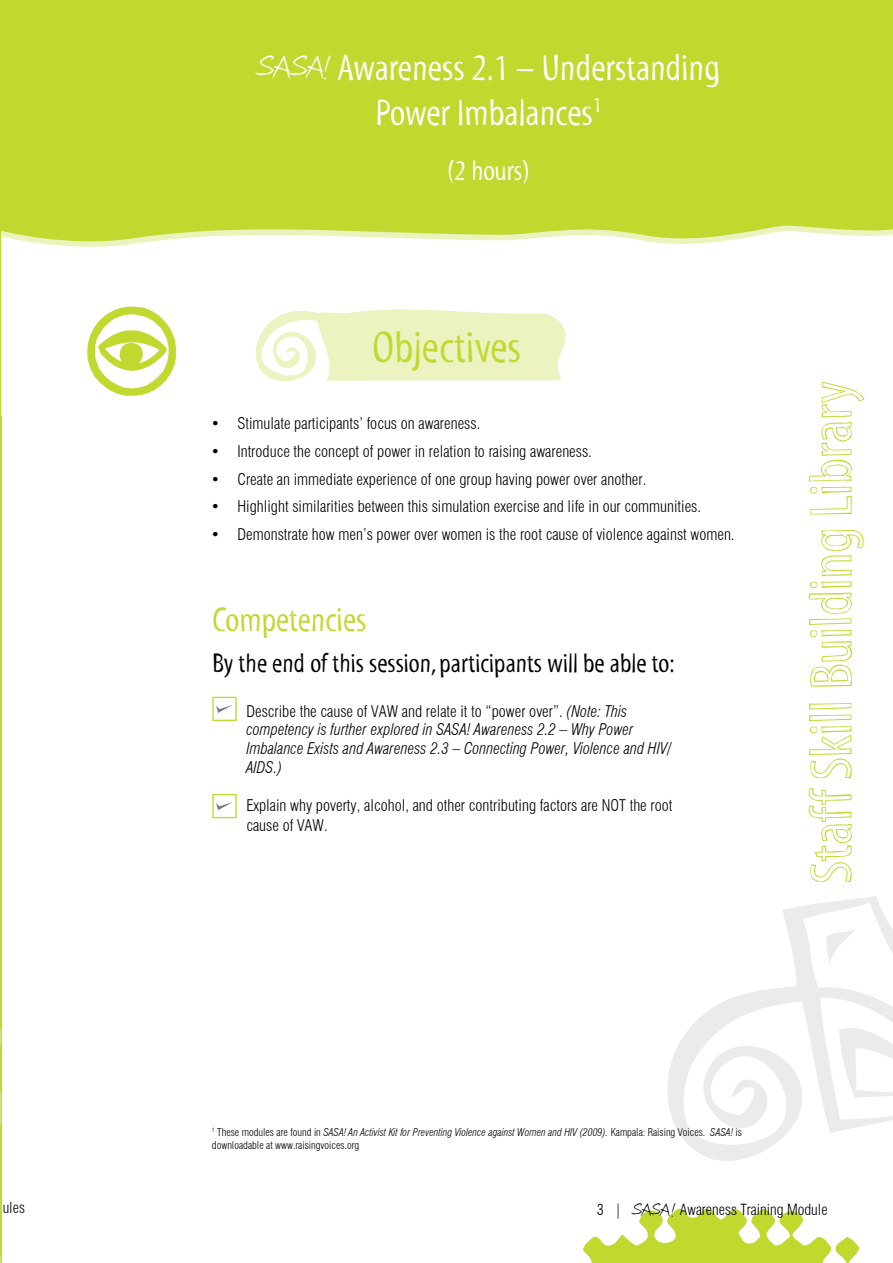
<style>
.page{position:relative;width:893px;height:1263px;background:#fff}
.page>*{position:absolute;margin:0;border:0;box-sizing:border-box;transform-origin:0 0}
.t1{font:60.15px "Myriad Std Sketch";color:#c1d82f}
.t2{font:45px "Myriad Tilt";color:#c1d82f}
.t3{font:37.5px/45px "Myriad Tilt";color:#fff;text-align:center}
.t4{font:34.5px "Myriad Tilt";color:#c1d82f}
.t5{font:28.5px "Myriad Tilt";color:#fff}
.t6{font:27px "Myriad Tilt";color:#000}
.t7{font:300 condensed 15.75px/19.8px "Swiss 721 BT";color:#000}
.t8{font:italic 300 condensed 15.75px/18.9px "Swiss 721 BT";color:#000}
.t9{font:300 condensed 15px "Swiss 721 BT";color:#000}
.t10{font:300 condensed 10.5px/12.6px "Swiss 721 BT";color:#000}
.s1{font-family:"Attractmorewomen"}
.s2{font-style:normal}
.s3{font-style:italic}
.s4{font-family:"Attractmorewomen";font-weight:400;font-stretch:normal;font-size:21px}
</style>
<div class="page">
<svg style="left:583px;top:1208px;width:277px;height:55px"></svg>
<svg style="left:667px;top:896px;width:226px;height:265px"></svg>
<svg style="left:825px;top:928px;width:31px;height:38px"></svg>
<svg style="left:839px;top:1019px;width:54px;height:79px"></svg>
<div style="left:0;top:0;width:892px;height:221px;background:#c1d82f"></div>
<svg style="left:255px;top:309px;width:311px;height:72px"></svg>
<div style="left:212px;top:697px;width:25px;height:24px;background:#fff;border:1px solid #c1d82f"></div>
<svg style="left:216px;top:705px;width:17px;height:8px"></svg>
<div style="left:212px;top:794px;width:25px;height:24px;background:#fff;border:1px solid #c1d82f"></div>
<svg style="left:216px;top:802px;width:17px;height:8px"></svg>
<svg style="left:11px;top:193px;width:882px;height:54px"></svg>
<hr style="left:0;top:417px;width:1px;height:846px;background:#c1d82f">
<svg style="left:0;top:1029px;width:1px;height:233px"></svg>
<img style="left:87px;top:306px;width:90px;height:89px">
<svg style="left:0;top:221px;width:11px;height:298px"></svg>
<p class="t9" style="left:3px;top:1198px;width:24px">ules</p>
<h3 class="t3" style="left:257px;top:46px;width:465px"><span class="s1">SASA!</span> Awareness 2.1 – Understanding<br>Power Imbalances<sup>1</sup></h3>
<h3 class="t5" style="left:447px;top:156px;width:84px">(2 hours)</h3>
<h2 class="t2" style="left:373px;top:323px;width:150px">Objectives</h2>
<p class="t7" style="left:212px;top:413px;width:270px">• Stimulate participants’ focus on awareness.</p>
<p class="t7" style="left:212px;top:441px;width:381px">• Introduce the concept of power in relation to raising awareness.</p>
<p class="t7" style="left:212px;top:469px;width:436px">• Create an immediate experience of one group having power over another.</p>
<p class="t7" style="left:212px;top:497px;width:491px">• Highlight similarities between this simulation exercise and life in our communities.</p>
<p class="t7" style="left:212px;top:525px;width:524px">• Demonstrate how men’s power over women is the root cause of violence against women.</p>
<h3 class="t4" style="left:212px;top:601px;width:156px">Competencies</h3>
<h3 class="t6" style="left:212px;top:648px;width:464px">By the end of this session, participants will be able to:</h3>
<p class="t8" style="left:246px;top:701px;width:427px"><span class="s2">Describe the cause of VAW and relate it to “power over”.</span> (Note: This competency is further explored in SASA! Awareness 2.2 – Why Power Imbalance Exists and Awareness 2.3 – Connecting Power, Violence and HIV/ AIDS.)</p>
<p class="t7" style="left:246px;top:795px;width:428px">Explain why poverty, alcohol, and other contributing factors are NOT the root cause of VAW.</p>
<h1 class="t1" style="left:797px;top:883px;width:506px;rotate:-90deg">Staff Skill Building Library</h1>
<p class="t10" style="left:212px;top:1126px;width:531px"><sup>1</sup> These modules are found in <span class="s3">SASA! An Activist Kit for Preventing Violence against Women and HIV (2009).</span> Kampala: Raising Voices. <span class="s3">SASA!</span> is downloadable at www.raisingvoices.org</p>
<p class="t9" style="left:597px;top:1201px;width:232px">3 | <span class="s4">sasa !</span> Awareness Training Module</p>
</div>
